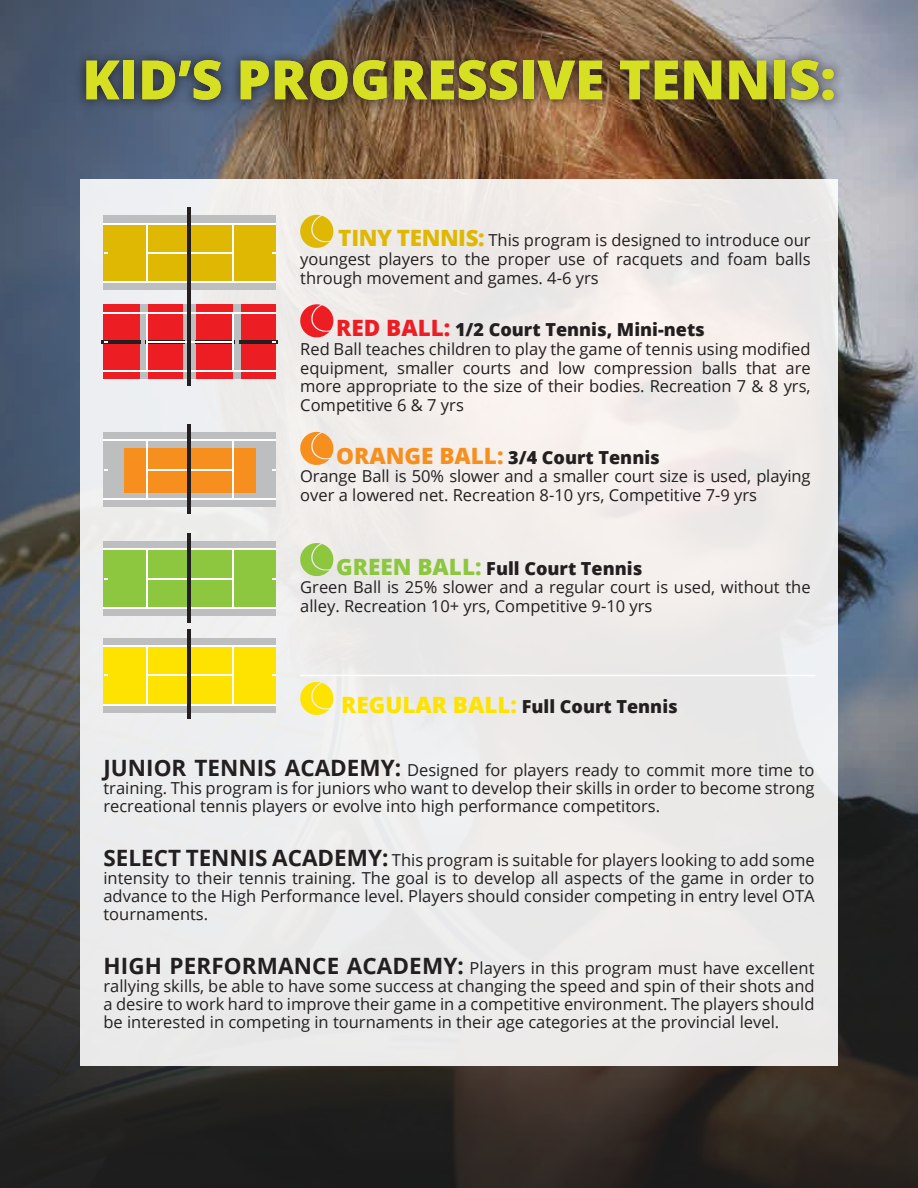
<style>
.page{position:relative;width:918px;height:1188px;background:#fff}
.page>*{position:absolute;margin:0;border:0;box-sizing:border-box;transform-origin:0 0}
.t1{font:800 54px "Open Sans";color:#d7df23}
.t2{font:800 18px "Open Sans";color:#231f20}
.t3{font:16.5px/18px "Open Sans";color:#231f20;text-align:justify}
.s1{font-weight:800;font-size:22.5px;color:#dfb804}
.s2{font-size:22.5px;color:#ed1d24}
.s3{font-size:22.5px;color:#f78f1e}
.s4{font-size:22.5px;color:#8dc63f}
.s5{font-size:22.5px;color:#ffe300}
.s6{font-weight:700;font-size:22.5px}
</style>
<div class="page">
<img style="left:0;top:0;width:918px;height:800px">
<svg style="left:0;top:800px;width:918px;height:388px;background:#2a2825"></svg>
<div style="left:80px;top:179px;width:758px;height:886px;background:#edebea"></div>
<img style="left:66px;top:37px;width:786px;height:94px">
<div style="left:104px;top:433px;width:172px;height:74px;background:#bcbec0"></div>
<div style="left:124px;top:448px;width:131px;height:45px;background:#f78f1e"></div>
<hr style="left:104px;top:440px;width:172px;height:1px;background:#fff">
<hr style="left:104px;top:499px;width:172px;height:1px;background:#fff">
<hr style="left:147px;top:469px;width:86px;height:1px;background:#fff">
<hr style="left:147px;top:441px;width:1px;height:58px;background:#fff">
<hr style="left:232px;top:441px;width:1px;height:58px;background:#fff">
<hr style="left:187px;top:424px;width:4px;height:90px;background:#231f20">
<div style="left:104px;top:542px;width:172px;height:74px;background:#bcbec0"></div>
<div style="left:104px;top:549px;width:172px;height:59px;background:#8dc63f"></div>
<hr style="left:104px;top:549px;width:172px;height:1px;background:#fff">
<hr style="left:104px;top:608px;width:172px;height:1px;background:#fff">
<hr style="left:147px;top:578px;width:86px;height:1px;background:#fff">
<hr style="left:147px;top:550px;width:1px;height:58px;background:#fff">
<hr style="left:232px;top:550px;width:1px;height:58px;background:#fff">
<hr style="left:187px;top:533px;width:4px;height:90px;background:#231f20">
<div style="left:104px;top:305px;width:172px;height:74px;background:#ed1d24"></div>
<svg style="left:140px;top:305px;width:8px;height:74px"></svg>
<div style="left:233px;top:305px;width:8px;height:74px;background:#bcbec0"></div>
<div style="left:183px;top:305px;width:13px;height:74px;background:#bcbec0"></div>
<hr style="left:101px;top:340px;width:40px;height:3px;background:#231f20">
<hr style="left:146px;top:340px;width:39px;height:3px;background:#231f20">
<hr style="left:195px;top:340px;width:39px;height:3px;background:#231f20">
<hr style="left:239px;top:340px;width:39px;height:3px;background:#231f20">
<hr style="left:104px;top:312px;width:172px;height:1px;background:#fff">
<hr style="left:104px;top:371px;width:172px;height:1px;background:#fff">
<hr style="left:147px;top:341px;width:86px;height:2px;background:#fff">
<hr style="left:147px;top:313px;width:1px;height:58px;background:#fff">
<hr style="left:232px;top:313px;width:1px;height:58px;background:#fff">
<hr style="left:187px;top:296px;width:4px;height:90px;background:#231f20">
<div style="left:104px;top:216px;width:172px;height:74px;background:#bcbec0"></div>
<div style="left:104px;top:223px;width:172px;height:59px;background:#dfb804"></div>
<hr style="left:104px;top:223px;width:172px;height:1px;background:#fff">
<hr style="left:104px;top:282px;width:172px;height:1px;background:#fff">
<hr style="left:147px;top:252px;width:86px;height:2px;background:#fff">
<hr style="left:147px;top:224px;width:1px;height:58px;background:#fff">
<hr style="left:232px;top:224px;width:1px;height:58px;background:#fff">
<hr style="left:187px;top:207px;width:4px;height:90px;background:#231f20">
<svg style="left:300px;top:304px;width:34px;height:34px"></svg>
<svg style="left:300px;top:431px;width:34px;height:34px"></svg>
<svg style="left:300px;top:543px;width:34px;height:34px"></svg>
<div style="left:104px;top:638px;width:172px;height:75px;background:#bcbec0"></div>
<div style="left:104px;top:646px;width:172px;height:59px;background:#ffe300"></div>
<hr style="left:104px;top:645px;width:172px;height:2px;background:#fff">
<hr style="left:104px;top:704px;width:172px;height:1px;background:#fff">
<hr style="left:147px;top:675px;width:86px;height:1px;background:#fff">
<hr style="left:147px;top:646px;width:1px;height:59px;background:#fff">
<hr style="left:232px;top:646px;width:1px;height:59px;background:#fff">
<hr style="left:187px;top:630px;width:4px;height:89px;background:#231f20">
<svg style="left:300px;top:681px;width:34px;height:34px"></svg>
<svg style="left:300px;top:214px;width:34px;height:34px"></svg>
<hr style="left:300px;top:675px;width:515px;height:1px;background:#fff">
<h1 class="t1" style="left:82px;top:39px;width:755px">KID’S PROGRESSIVE TENNIS:</h1>
<p class="t3" style="left:300px;top:230px;width:512px;line-height:18.8px;text-indent:38px"><span class="s1">TINY TENNIS:</span> This program is designed to introduce our youngest players to the proper use of racquets and foam balls through movement and games. 4-6 yrs</p>
<p class="t2" style="left:336px;top:316px;width:370px"><span class="s2">RED BALL:</span> 1/2 Court Tennis, Mini-nets</p>
<p class="t3" style="left:300px;top:339px;width:512px;line-height:18.8px">Red Ball teaches children to play the game of tennis using modified equipment, smaller courts and low compression balls that are more appropriate to the size of their bodies. Recreation 7 &amp; 8 yrs, Competitive 6 &amp; 7 yrs</p>
<p class="t2" style="left:336px;top:444px;width:325px"><span class="s3">ORANGE BALL:</span> 3/4 Court Tennis</p>
<p class="t3" style="left:300px;top:467px;width:512px;line-height:18.8px">Orange Ball is 50% slower and a smaller court size is used, playing over a lowered net. Recreation 8-10 yrs, Competitive 7-9 yrs</p>
<p class="t2" style="left:336px;top:555px;width:308px"><span class="s4">GREEN BALL:</span> Full Court Tennis</p>
<p class="t3" style="left:300px;top:578px;width:512px;line-height:18.8px">Green Ball is 25% slower and a regular court is used, without the alley. Recreation 10+ yrs, Competitive 9-10 yrs</p>
<p class="t2" style="left:341px;top:693px;width:338px"><span class="s5">REGULAR BALL:</span> Full Court Tennis</p>
<p class="t3" style="left:103px;top:761px;width:713px"><span class="s6">JUNIOR TENNIS ACADEMY:</span> Designed for players ready to commit more time to training. This program is for juniors who want to develop their skills in order to become strong recreational tennis players or evolve into high performance competitors.</p>
<p class="t3" style="left:103px;top:851px;width:713px"><span class="s6">SELECT TENNIS ACADEMY:</span> This program is suitable for players looking to add some intensity to their tennis training. The goal is to develop all aspects of the game in order to advance to the High Performance level. Players should consider competing in entry level OTA tournaments.</p>
<p class="t3" style="left:103px;top:959px;width:713px"><span class="s6">HIGH PERFORMANCE ACADEMY:</span> Players in this program must have excellent rallying skills, be able to have some success at changing the speed and spin of their shots and a desire to work hard to improve their game in a competitive environment. The players should be interested in competing in tournaments in their age categories at the provincial level.</p>
</div>
